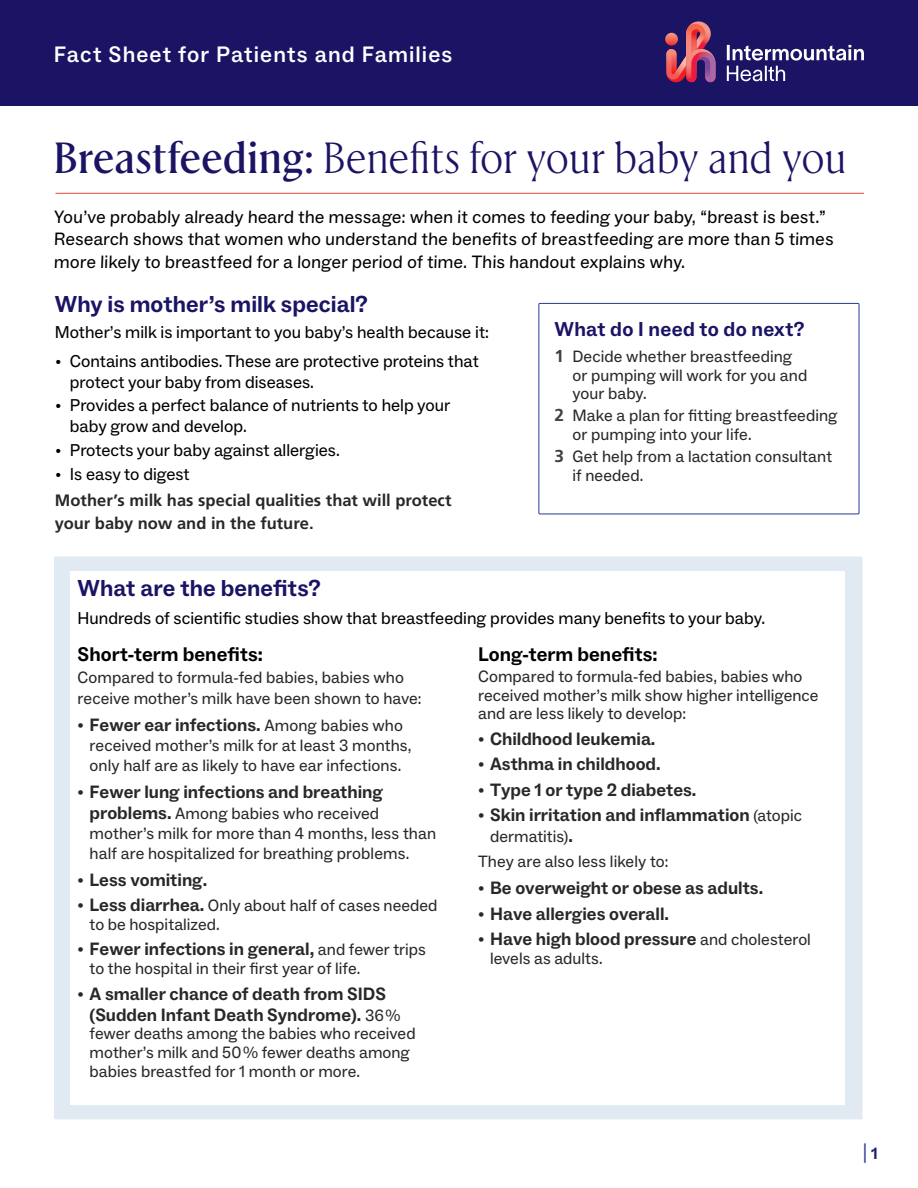
<style>
.page{position:relative;width:918px;height:1188px;background:#fff}
.page>*{position:absolute;margin:0;border:0;box-sizing:border-box;transform-origin:0 0}
.Title__h1{font:43.5px "Rector";letter-spacing:.01em;color:#1b1464}
.Level_1__h2{font:700 23.25px "ABC Social";letter-spacing:.005em;color:#1b1464}
.t1{font:500 22.5px "ABC Social";letter-spacing:.05em;color:#fff}
.Title_bar{font:700 20.25px "ABC Social";letter-spacing:.015em;color:#1b1464}
.Level_2__h3{font:700 19.8px "ABC Social";color:#000}
.t2{font:19.5px "ABC Social";color:#323f99}
.t3{font:700 18px/21px "ABC Social";color:#292829}
.Opening_paragraph{font:18px/22.5px "ABC Social";color:#000}
.Main__p{font:17.25px/21px "ABC Social";color:#000}
.Main_tight_1{font:17.25px "ABC Social";color:#000}
.Main_table_-_tight_1{font:16.5px/18.8px "ABC Social";letter-spacing:.005em;color:#292829}
.Main_table{font:16.5px/20.2px "ABC Social";letter-spacing:.005em;color:#292829}
.Main_tight_1-2{font:700 16.5px/22.5px "Frutiger LT Std";color:#292829}
.s1{font-weight:500}
.s2{font-family:"Adobe Garamond Pro";font-size:15px}
.s3{font-family:"Frutiger LT Std";font-weight:700;font-size:17.25px;color:#414042}
.s4{font-family:"Adobe Garamond Pro";font-weight:400;font-size:16.5px}
.s5{font-weight:400;font-size:16.5px}
.s6{font-weight:700;font-size:18px}
.s7{font-family:"Adobe Garamond Pro"}
.s8{font-weight:700;font-size:16.5px;color:#231d69}
</style>
<div class="page">
<div style="left:0;top:0;width:918px;height:106px;background:#1b1464"></div>
<svg style="left:727px;top:45px;width:137px;height:36px"></svg>
<svg style="left:665px;top:21px;width:51px;height:61px"></svg>
<hr style="left:55px;top:193px;width:809px;height:1px;background:#f15856">
<div style="left:538px;top:303px;width:322px;height:211px;border:1px solid #293896"></div>
<div style="left:54px;top:556px;width:809px;height:563px;background:#e1eaf2"></div>
<div style="left:71px;top:639px;width:774px;height:466px;background:#fff"></div>
<div style="left:71px;top:571px;width:774px;height:71px;background:#fff"></div>
<h3 class="t1" style="left:54px;top:40px;width:400px">Fact Sheet for Patients and Families</h3>
<p class="Title__h1" style="left:54px;top:129px;width:794px"><span class="s1">Breastfeeding:</span> Benefits for your baby and you</p>
<p class="Opening_paragraph" style="left:54px;top:206px;width:782px">You’ve probably already heard the message: when it comes to feeding your baby, “breast is best.”<br>Research shows that women who understand the benefits of breastfeeding are more than 5 times more likely to breastfeed for a longer period of time. This handout explains why.</p>
<p class="Level_1__h2" style="left:55px;top:290px;width:314px">Why is mother’s milk special?</p>
<p class="Main_tight_1" style="left:55px;top:322px;width:436px">Mother’s milk is important to you baby’s health because it:</p>
<p class="Main__p" style="left:70px;top:350px;width:410px;text-indent:-14px"><span class="s2">•</span> Contains antibodies. These are protective proteins that protect your baby from diseases.</p>
<p class="Main__p" style="left:70px;top:395px;width:382px;text-indent:-14px"><span class="s2">•</span> Provides a perfect balance of nutrients to help your baby grow and develop.</p>
<p class="Main__p" style="left:56px;top:440px;width:286px"><span class="s2">•</span> Protects your baby against allergies.</p>
<p class="Main__p" style="left:56px;top:463px;width:136px"><span class="s2">•</span> Is easy to digest</p>
<p class="Main_tight_1-2" style="left:55px;top:489px;width:398px">Mother’s milk has special qualities that will protect your baby now and in the future.</p>
<p class="Title_bar" style="left:554px;top:317px;width:252px">What do I need to do next?</p>
<p class="Main_table_-_tight_1" style="left:572px;top:347px;width:236px;text-indent:-18px"><span class="s3">1</span> Decide whether breastfeeding or pumping will work for you and your baby.</p>
<p class="Main_table_-_tight_1" style="left:572px;top:407px;width:267px;text-indent:-18px"><span class="s3">2</span> Make a plan for fitting breastfeeding or pumping into your life.</p>
<p class="Main_table_-_tight_1" style="left:572px;top:447px;width:261px;text-indent:-18px"><span class="s3">3</span> Get help from a lactation consultant if needed.</p>
<p class="Level_1__h2" style="left:78px;top:574px;width:245px">What are the benefits?</p>
<p class="Main__p" style="left:78px;top:607px;width:689px">Hundreds of scientific studies show that breastfeeding provides many benefits to your baby.</p>
<p class="Level_2__h3" style="left:78px;top:642px;width:187px">Short-term benefits:</p>
<p class="Main_table" style="left:78px;top:668px;width:345px">Compared to formula-fed babies, babies who receive mother’s milk have been shown to have:</p>
<p class="t3" style="left:78px;top:715px;width:327px"><span class="s4">•</span> Fewer ear infections. <span class="s5">Among babies who</span></p>
<p class="Main_table_-_tight_1" style="left:90px;top:735px;width:323px;line-height:20.2px">received mother’s milk for at least 3 months, only half are as likely to have ear infections.</p>
<p class="t3" style="left:78px;top:782px;width:307px"><span class="s4">•</span> Fewer lung infections and breathing</p>
<p class="Main_table_-_tight_1" style="left:90px;top:803px;width:348px;line-height:20.2px"><span class="s6">problems.</span> Among babies who received mother’s milk for more than 4 months, less than half are hospitalized for breathing problems.</p>
<p class="t3" style="left:78px;top:869px;width:131px"><span class="s4">•</span> Less vomiting.</p>
<p class="Main_table_-_tight_1" style="left:90px;top:896px;width:350px;text-indent:-12px"><span class="s7">•</span> <span class="s6">Less diarrhea.</span> Only about half of cases needed to be hospitalized.</p>
<p class="t3" style="left:78px;top:939px;width:350px"><span class="s4">•</span> Fewer infections in general, <span class="s5">and fewer trips</span></p>
<p class="Main_table_-_tight_1" style="left:90px;top:959px;width:272px">to the hospital in their first year of life.</p>
<p class="t3" style="left:90px;top:983px;width:313px;text-indent:-12px"><span class="s4">•</span> A smaller chance of death from SIDS (Sudden Infant Death Syndrome). <span class="s5">36 %</span></p>
<p class="Main_table_-_tight_1" style="left:90px;top:1025px;width:328px">fewer deaths among the babies who received mother’s milk and 50 % fewer deaths among babies breastfed for 1 month or more.</p>
<p class="Level_2__h3" style="left:478px;top:642px;width:181px">Long-term benefits:</p>
<p class="Main_table_-_tight_1" style="left:478px;top:667px;width:342px">Compared to formula-fed babies, babies who received mother’s milk show higher intelligence and are less likely to develop:</p>
<p class="t3" style="left:478px;top:729px;width:179px"><span class="s4">•</span> Childhood leukemia.</p>
<p class="t3" style="left:478px;top:754px;width:184px"><span class="s4">•</span> Asthma in childhood.</p>
<p class="t3" style="left:478px;top:780px;width:220px"><span class="s4">•</span> Type 1 or type 2 diabetes.</p>
<p class="t3" style="left:478px;top:805px;width:326px"><span class="s4">•</span> Skin irritation and inflammation <span class="s5">(atopic</span></p>
<p class="Main_table_-_tight_1" style="left:490px;top:828px;width:85px">dermatitis)<span class="s6">.</span></p>
<p class="Main_table" style="left:478px;top:852px;width:192px">They are also less likely to:</p>
<p class="t3" style="left:478px;top:878px;width:287px"><span class="s4">•</span> Be overweight or obese as adults.</p>
<p class="t3" style="left:478px;top:904px;width:192px"><span class="s4">•</span> Have allergies overall.</p>
<p class="t3" style="left:478px;top:929px;width:334px"><span class="s4">•</span> Have high blood pressure <span class="s5">and cholesterol</span></p>
<p class="Main_table_-_tight_1" style="left:490px;top:949px;width:114px">levels as adults.</p>
<p class="t2" style="left:863px;top:1139px;width:16px">|<span class="s8">1</span></p>
</div>
